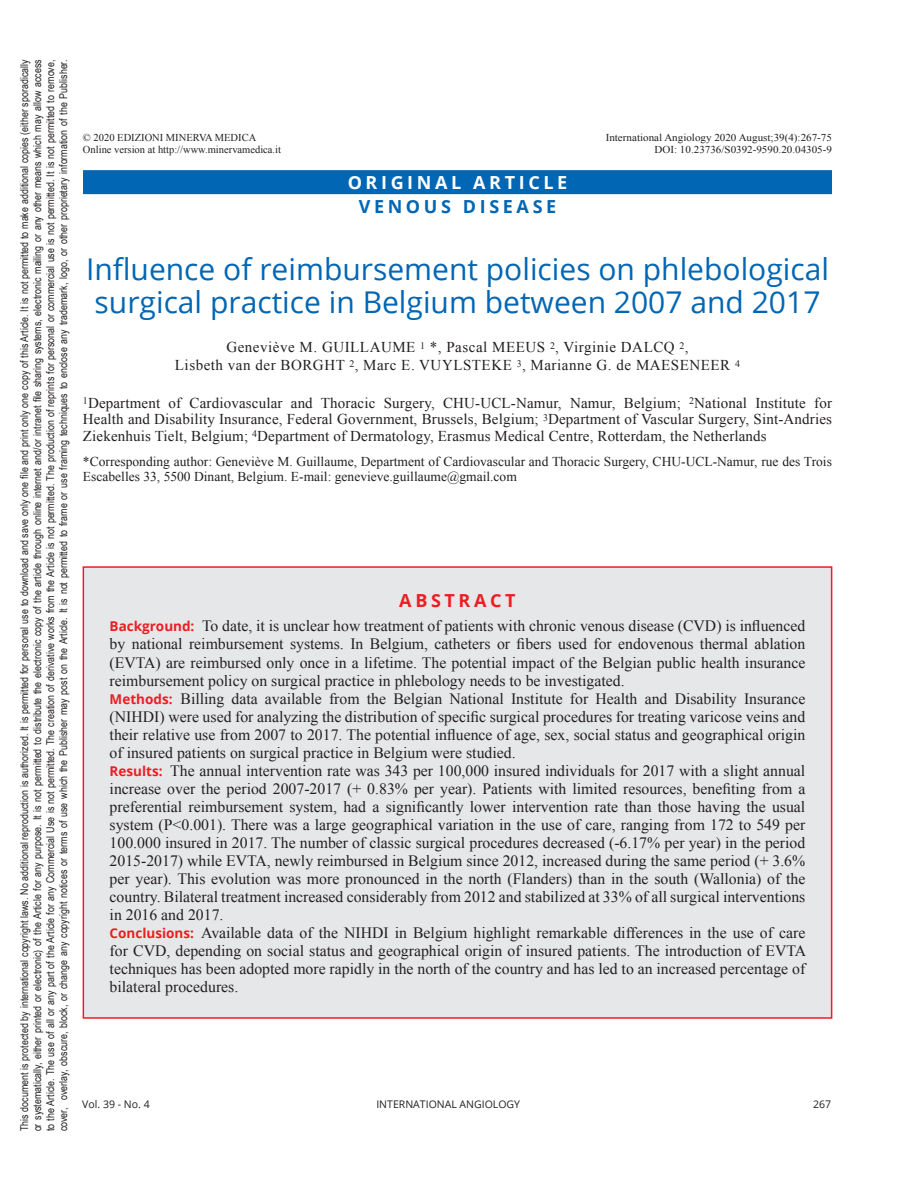
<style>
.page{position:relative;width:915px;height:1191px;background:#fff}
.page>*{position:absolute;margin:0;border:0;box-sizing:border-box;transform-origin:0 0}
.Article_Title{font:30px/33px "Open Sans";color:#0166b3}
.TIPO_ARTICOLO_CON_SE{font:700 18px "Open Sans";letter-spacing:.2em;color:#fff}
.SEZIONE_O_TITOLO_MON{font:700 18px "Open Sans";letter-spacing:.2em;color:#0166b3}
.Abstract_Head{font:700 18px "Open Sans";letter-spacing:.2em;color:#ee1d23}
.Abstract{font:15.75px/18px "Times New Roman";color:#231f20;text-align:justify}
.Affiliations{font:15px/16.5px "Times New Roman";letter-spacing:.01em;color:#231f20;text-align:justify}
.Authors{font:15px/18px "Times New Roman";letter-spacing:.035em;color:#231f20;text-align:center}
.Correspondence{font:13.5px/15px "Times New Roman";color:#231f20}
.t1{font:10.8px/13px "Arial Narrow";color:#231f20;text-align:justify}
.DOI{font:10.5px "Times New Roman";color:#231f20;scale:1.05 1}
.COPYRIGHT{font:10.5px "Times New Roman";color:#231f20}
.PIEDINO{font:10.5px "Open Sans";color:#231f20}
.s1{font-family:"Open Sans";font-weight:700;font-size:13.5px;color:#ee1d23}
</style>
<div class="page">
<div style="left:83px;top:170px;width:748px;height:24px;background:#0166b3"></div>
<div style="left:83px;top:567px;width:748px;height:451px;background:#e6e7e9"></div>
<div style="left:83px;top:566px;width:749px;height:452px;border:2px solid #ee1d23"></div>
<p class="t1" style="left:18px;top:1131px;width:1073px;rotate:-90deg">This document is protected by international copyright laws. No additional reproduction is authorized. It is permitted for personal use to download and save only one file and print only one copy of this Article. It is not permitted to make additional copies (either sporadically or systematically, either printed or electronic) of the Article for any purpose. It is not permitted to distribute the electronic copy of the article through online internet and/or intranet file sharing systems, electronic mailing or any other means which may allow access to the Article. The use of all or any part of the Article for any Commercial Use is not permitted. The creation of derivative works from the Article is not permitted. The production of reprints for personal or commercial use is not permitted. It is not permitted to remove, cover, overlay, obscure, block, or change any copyright notices or terms of use which the Publisher may post on the Article. It is not permitted to frame or use framing techniques to enclose any trademark, logo, or other proprietary information of the Publisher.</p>
<p class="COPYRIGHT" style="left:83px;top:131px;width:175px">© 2020 EDIZIONI MINERVA MEDICA</p>
<p class="COPYRIGHT" style="left:83px;top:143px;width:199px">Online version at http://www.minervamedica.it</p>
<p class="TIPO_ARTICOLO_CON_SE" style="left:347px;top:169px;width:221px">ORIGINAL ARTICLE</p>
<p class="SEZIONE_O_TITOLO_MON" style="left:358px;top:193px;width:199px">VENOUS DISEASE</p>
<p class="DOI" style="left:605px;top:131px;width:217px">International Angiology 2020 August;39(4):267-75</p>
<p class="DOI" style="left:654px;top:143px;width:170px">DOI: 10.23736/S0392-9590.20.04305-9</p>
<p class="Article_Title" style="left:86px;top:251px;width:744px">Influence of reimbursement policies on phlebological surgical practice in Belgium between 2007 and 2017</p>
<p class="Authors" style="left:175px;top:338px;width:566px">Geneviève M. GUILLAUME <sup>1</sup> *, Pascal MEEUS <sup>2</sup>, Virginie DALCQ <sup>2</sup>,<br>Lisbeth van der BORGHT <sup>2</sup>, Marc E. VUYLSTEKE <sup>3</sup>, Marianne G. de MAESENEER <sup>4</sup></p>
<p class="Affiliations" style="left:83px;top:394px;width:750px"><sup>1</sup>Department of Cardiovascular and Thoracic Surgery, CHU-UCL-Namur, Namur, Belgium; <sup>2</sup>National Institute for Health and Disability Insurance, Federal Government, Brussels, Belgium; <sup>3</sup>Department of Vascular Surgery, Sint-Andries Ziekenhuis Tielt, Belgium; <sup>4</sup>Department of Dermatology, Erasmus Medical Centre, Rotterdam, the Netherlands</p>
<p class="Correspondence" style="left:83px;top:454px;width:750px">*Corresponding author: Geneviève M. Guillaume, Department of Cardiovascular and Thoracic Surgery, CHU-UCL-Namur, rue des Trois<br>Escabelles 33, 5500 Dinant, Belgium. E-mail: genevieve.guillaume@gmail.com</p>
<p class="Abstract_Head" style="left:399px;top:588px;width:118px">ABSTRACT</p>
<p class="Abstract" style="left:110px;top:617px;width:697px"><span class="s1">Background:</span> To date, it is unclear how treatment of patients with chronic venous disease (CVD) is influenced by national reimbursement systems. In Belgium, catheters or fibers used for endovenous thermal ablation (EVTA) are reimbursed only once in a lifetime. The potential impact of the Belgian public health insurance reimbursement policy on surgical practice in phlebology needs to be investigated.</p>
<p class="Abstract" style="left:110px;top:689px;width:697px"><span class="s1">Methods:</span> Billing data available from the Belgian National Institute for Health and Disability Insurance (NIHDI) were used for analyzing the distribution of specific surgical procedures for treating varicose veins and their relative use from 2007 to 2017. The potential influence of age, sex, social status and geographical origin of insured patients on surgical practice in Belgium were studied.</p>
<p class="Abstract" style="left:110px;top:761px;width:697px"><span class="s1">Results:</span> The annual intervention rate was 343 per 100,000 insured individuals for 2017 with a slight annual increase over the period 2007-2017 (+ 0.83% per year). Patients with limited resources, benefiting from a preferential reimbursement system, had a significantly lower intervention rate than those having the usual system (P&lt;0.001). There was a large geographical variation in the use of care, ranging from 172 to 549 per 100.000 insured in 2017. The number of classic surgical procedures decreased (-6.17% per year) in the period 2015-2017) while EVTA, newly reimbursed in Belgium since 2012, increased during the same period (+ 3.6% per year). This evolution was more pronounced in the north (Flanders) than in the south (Wallonia) of the country. Bilateral treatment increased considerably from 2012 and stabilized at 33% of all surgical interventions in 2016 and 2017.</p>
<p class="Abstract" style="left:110px;top:923px;width:697px"><span class="s1">Conclusions:</span> Available data of the NIHDI in Belgium highlight remarkable differences in the use of care for CVD, depending on social status and geographical origin of insured patients. The introduction of EVTA techniques has been adopted more rapidly in the north of the country and has led to an increased percentage of bilateral procedures.</p>
<p class="PIEDINO" style="left:82px;top:1097px;width:69px">Vol. 39 - No. 4</p>
<p class="PIEDINO" style="left:376px;top:1097px;width:145px">Internati onal An gi ology</p>
<p class="PIEDINO" style="left:813px;top:1097px;width:20px">267</p>
</div>
